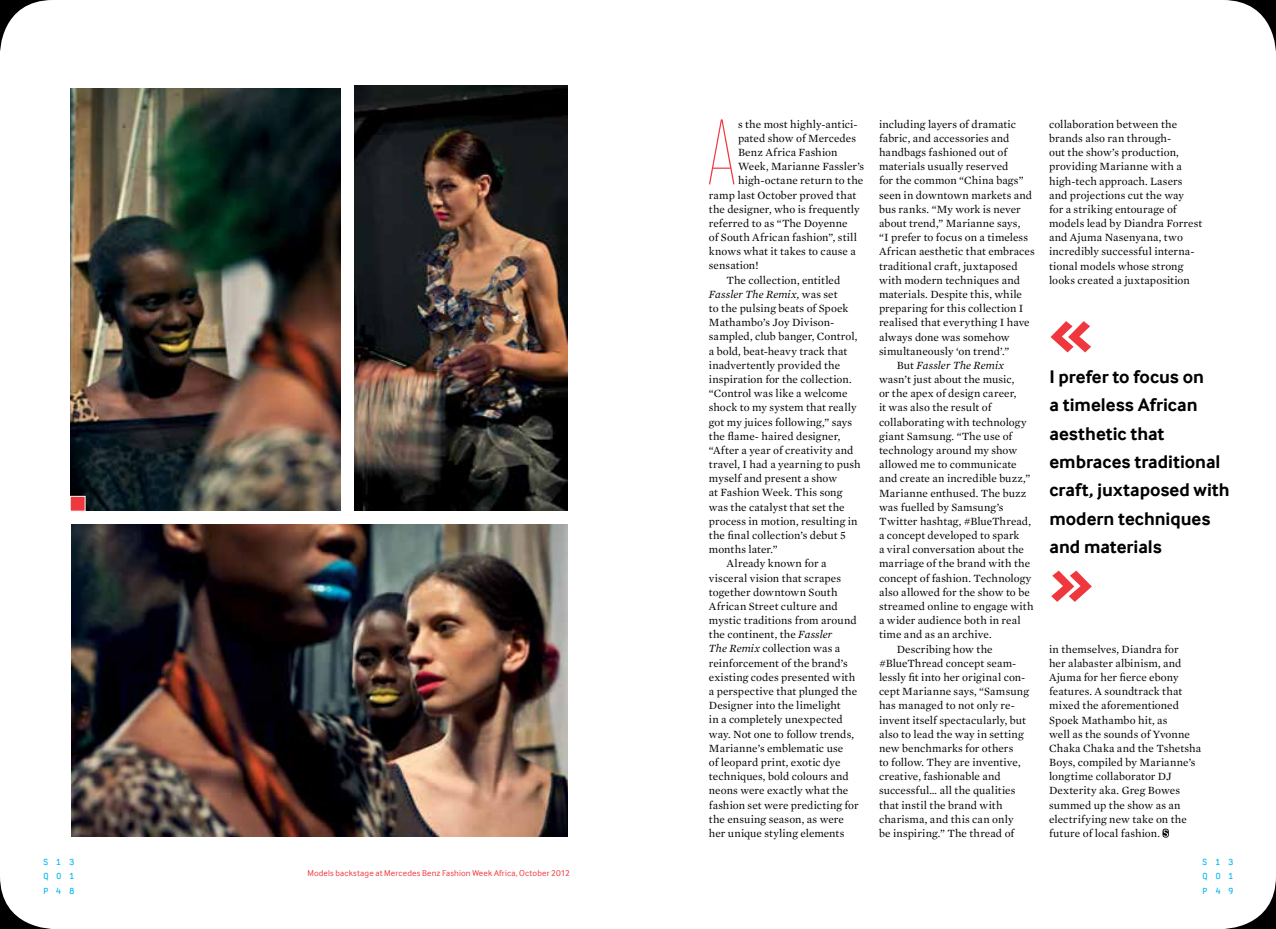
<style>
.page{position:relative;width:1276px;height:929px;background:#fff}
.page>*{position:absolute;margin:0;border:0;box-sizing:border-box;transform-origin:0 0}
.t1{font:100 92.25px "Tungsten";color:#ef373e}
.t2{font:700 18.75px/28.4px "Samsung Inter Face";color:#000}
.t3{font:11.25px/14.1px "Mercury Text G1 Roman";letter-spacing:.005em;color:#000}
.t4{font:italic 11.25px "Mercury Text G1";letter-spacing:.005em;color:#000}
.t5{font:8.75px "Samsung Inter Face";letter-spacing:.02em;color:#ef373e}
.t6{font:8.75px/14.1px "Samsung Imagination Modern";letter-spacing:.93em;color:#00b5ef;text-align:justify}
.s1{font-family:"Mercury Text G1 Roman";font-style:normal}
.s2{font-family:"Mercury Text G1";font-style:italic}
</style>
<div class="page">
<svg style="left:1225px;top:0;width:51px;height:928px"></svg>
<svg style="left:0;top:0;width:51px;height:928px"></svg>
<img style="left:71px;top:524px;width:497px;height:312px">
<svg style="left:1162px;top:828px;width:6px;height:9px"></svg>
<img style="left:71px;top:88px;width:269px;height:422px">
<img style="left:354px;top:85px;width:213px;height:425px">
<svg style="left:70px;top:495px;width:16px;height:16px"></svg>
<h1 class="t1" style="left:705px;top:106px;width:34px">A</h1>
<p class="t3" style="left:738px;top:117px;width:121px">s the most highly-antici-</p>
<p class="t3" style="left:738px;top:131px;width:119px">pated show of Mercedes</p>
<p class="t3" style="left:738px;top:145px;width:101px">Benz Africa Fashion</p>
<p class="t3" style="left:738px;top:159px;width:128px">Week, Marianne Fassler’s</p>
<p class="t3" style="left:738px;top:174px;width:127px">high-octane return to the</p>
<p class="t3" style="left:709px;top:188px;width:149px">ramp last October proved that</p>
<p class="t3" style="left:709px;top:202px;width:152px">the designer, who is frequently</p>
<p class="t3" style="left:709px;top:216px;width:140px">referred to as “The Doyenne</p>
<p class="t3" style="left:709px;top:230px;width:150px">of South African fashion”, still</p>
<p class="t3" style="left:709px;top:244px;width:148px">knows what it takes to cause a</p>
<p class="t3" style="left:709px;top:259px;width:51px">sensation!</p>
<p class="t3" style="left:726px;top:273px;width:115px">The collection, entitled</p>
<p class="t4" style="left:709px;top:287px;width:130px">Fassler The Remix, <span class="s1">was set</span></p>
<p class="t3" style="left:709px;top:301px;width:141px">to the pulsing beats of Spoek</p>
<p class="t3" style="left:709px;top:315px;width:127px">Mathambo’s Joy Divison-</p>
<p class="t3" style="left:709px;top:329px;width:150px">sampled, club banger, Control,</p>
<p class="t3" style="left:709px;top:344px;width:140px">a bold, beat-heavy track that</p>
<p class="t3" style="left:709px;top:358px;width:133px">inadvertently provided the</p>
<p class="t3" style="left:709px;top:372px;width:144px">inspiration for the collection.</p>
<p class="t3" style="left:709px;top:386px;width:140px">“Control was like a welcome</p>
<p class="t3" style="left:709px;top:400px;width:149px">shock to my system that really</p>
<p class="t3" style="left:709px;top:414px;width:145px">got my juices following,” says</p>
<p class="t3" style="left:709px;top:429px;width:133px">the flame- haired designer,</p>
<p class="t3" style="left:709px;top:443px;width:146px">“After a year of creativity and</p>
<p class="t3" style="left:709px;top:457px;width:153px">travel, I had a yearning to push</p>
<p class="t3" style="left:709px;top:471px;width:130px">myself and present a show</p>
<p class="t3" style="left:709px;top:485px;width:135px">at Fashion Week. This song</p>
<p class="t3" style="left:709px;top:500px;width:137px">was the catalyst that set the</p>
<p class="t3" style="left:709px;top:514px;width:150px">process in motion, resulting in</p>
<p class="t3" style="left:709px;top:528px;width:138px">the final collection’s debut 5</p>
<p class="t3" style="left:709px;top:542px;width:70px">months later.”</p>
<p class="t3" style="left:726px;top:556px;width:101px">Already known for a</p>
<p class="t3" style="left:709px;top:570px;width:134px">visceral vision that scrapes</p>
<p class="t3" style="left:709px;top:585px;width:130px">together downtown South</p>
<p class="t3" style="left:709px;top:599px;width:130px">African Street culture and</p>
<p class="t3" style="left:709px;top:613px;width:149px">mystic traditions from around</p>
<p class="t3" style="left:709px;top:627px;width:125px">the continent, the <span class="s2">Fassler</span></p>
<p class="t3" style="left:709px;top:641px;width:133px"><span class="s2">The Remix</span> collection was a</p>
<p class="t3" style="left:709px;top:655px;width:140px">reinforcement of the brand’s</p>
<p class="t3" style="left:709px;top:670px;width:148px">existing codes presented with</p>
<p class="t3" style="left:709px;top:684px;width:150px">a perspective that plunged the</p>
<p class="t3" style="left:709px;top:698px;width:133px">Designer into the limelight</p>
<p class="t3" style="left:709px;top:712px;width:135px">in a completely unexpected</p>
<p class="t3" style="left:709px;top:726px;width:147px">way. Not one to follow trends,</p>
<p class="t3" style="left:709px;top:741px;width:136px">Marianne’s emblematic use</p>
<p class="t3" style="left:709px;top:755px;width:133px">of leopard print, exotic dye</p>
<p class="t3" style="left:709px;top:769px;width:141px">techniques, bold colours and</p>
<p class="t3" style="left:709px;top:783px;width:141px">neons were exactly what the</p>
<p class="t3" style="left:709px;top:797px;width:151px">fashion set were predicting for</p>
<p class="t3" style="left:709px;top:811px;width:137px">the ensuing season, as were</p>
<p class="t3" style="left:709px;top:826px;width:137px">her unique styling elements</p>
<p class="t3" style="left:879px;top:117px;width:157px">including layers of dramatic fabric, and accessories and handbags fashioned out of materials usually reserved<br>for the common “China bags” seen in downtown markets and bus ranks. “My work is never about trend,” Marianne says,<br>“I prefer to focus on a timeless<br>African aesthetic that embraces traditional craft, juxtaposed with modern techniques and materials. Despite this, while preparing for this collection I realised that everything I have always done was somehow simultaneously ‘on trend’.”</p>
<p class="t4" style="left:896px;top:358px;width:109px"><span class="s1">But</span> Fassler The Remix</p>
<p class="t3" style="left:879px;top:372px;width:137px">wasn’t just about the music,</p>
<p class="t3" style="left:879px;top:386px;width:139px">or the apex of design career,</p>
<p class="t3" style="left:879px;top:400px;width:114px">it was also the result of</p>
<p class="t3" style="left:879px;top:415px;width:149px">collaborating with technology</p>
<p class="t3" style="left:879px;top:429px;width:135px">giant Samsung. “The use of</p>
<p class="t3" style="left:879px;top:443px;width:140px">technology around my show</p>
<p class="t3" style="left:879px;top:457px;width:139px">allowed me to communicate</p>
<p class="t3" style="left:879px;top:471px;width:153px">and create an incredible buzz,”</p>
<p class="t3" style="left:879px;top:485px;width:149px">Marianne enthused. The buzz</p>
<p class="t3" style="left:879px;top:500px;width:126px">was fuelled by Samsung’s</p>
<p class="t3" style="left:879px;top:514px;width:153px">Twitter hashtag, #BlueThread,</p>
<p class="t3" style="left:879px;top:528px;width:142px">a concept developed to spark</p>
<p class="t3" style="left:879px;top:542px;width:146px">a viral conversation about the</p>
<p class="t3" style="left:879px;top:556px;width:153px">marriage of the brand with the</p>
<p class="t3" style="left:879px;top:570px;width:154px">concept of fashion. Technology</p>
<p class="t3" style="left:879px;top:585px;width:152px">also allowed for the show to be</p>
<p class="t3" style="left:879px;top:599px;width:156px">streamed online to engage with</p>
<p class="t3" style="left:879px;top:613px;width:143px">a wider audience both in real</p>
<p class="t3" style="left:879px;top:627px;width:114px">time and as an archive.</p>
<p class="t3" style="left:896px;top:641px;width:97px">Describing how the</p>
<p class="t3" style="left:879px;top:656px;width:139px">#BlueThread concept seam-</p>
<p class="t3" style="left:879px;top:670px;width:148px">lessly fit into her original con-</p>
<p class="t3" style="left:879px;top:684px;width:151px">cept Marianne says, “Samsung</p>
<p class="t3" style="left:879px;top:698px;width:137px">has managed to not only re-</p>
<p class="t3" style="left:879px;top:712px;width:148px">invent itself spectacularly, but</p>
<p class="t3" style="left:879px;top:726px;width:146px">also to lead the way in setting</p>
<p class="t3" style="left:879px;top:741px;width:136px">new benchmarks for others</p>
<p class="t3" style="left:879px;top:755px;width:143px">to follow. They are inventive,</p>
<p class="t3" style="left:879px;top:769px;width:123px">creative, fashionable and</p>
<p class="t3" style="left:879px;top:783px;width:138px">successful… all the qualities</p>
<p class="t3" style="left:879px;top:797px;width:125px">that instil the brand with</p>
<p class="t3" style="left:879px;top:811px;width:136px">charisma, and this can only</p>
<p class="t3" style="left:879px;top:826px;width:137px">be inspiring.” The thread of</p>
<p class="t3" style="left:1049px;top:117px;width:155px">collaboration between the brands also ran through-<br>out the show’s production, providing Marianne with a high-tech approach. Lasers and projections cut the way<br>for a striking entourage of models lead by Diandra Forrest and Ajuma Nasenyana, two incredibly successful interna&shy;tional models whose strong looks created a juxtaposition</p>
<h2 class="t2" style="left:1049px;top:362px;width:182px">I prefer to focus on<br>a timeless African aesthetic that embraces traditional craft, juxtaposed with modern techniques and materials</h2>
<p class="t3" style="left:1049px;top:641px;width:153px">in themselves, Diandra for<br>her alabaster albinism, and<br>Ajuma for her fierce ebony features. A soundtrack that mixed the aforementioned<br>Spoek Mathambo hit, as<br>well as the sounds of Yvonne<br>Chaka Chaka and the Tshetsha<br>Boys, compiled by Marianne’s longtime collaborator DJ<br>Dexterity aka. Greg Bowes summed up the show as an electrifying new take on the future of local fashion.</p>
<p class="t6" style="left:43px;top:854px;width:32px">S13<br>Q01<br>P48</p>
<p class="t6" style="left:1202px;top:854px;width:32px">S13<br>Q01<br>P49</p>
<p class="t5" style="left:307px;top:868px;width:264px">Models backstage at Mercedes Benz Fashion Week Africa, October 2012</p>
</div>
